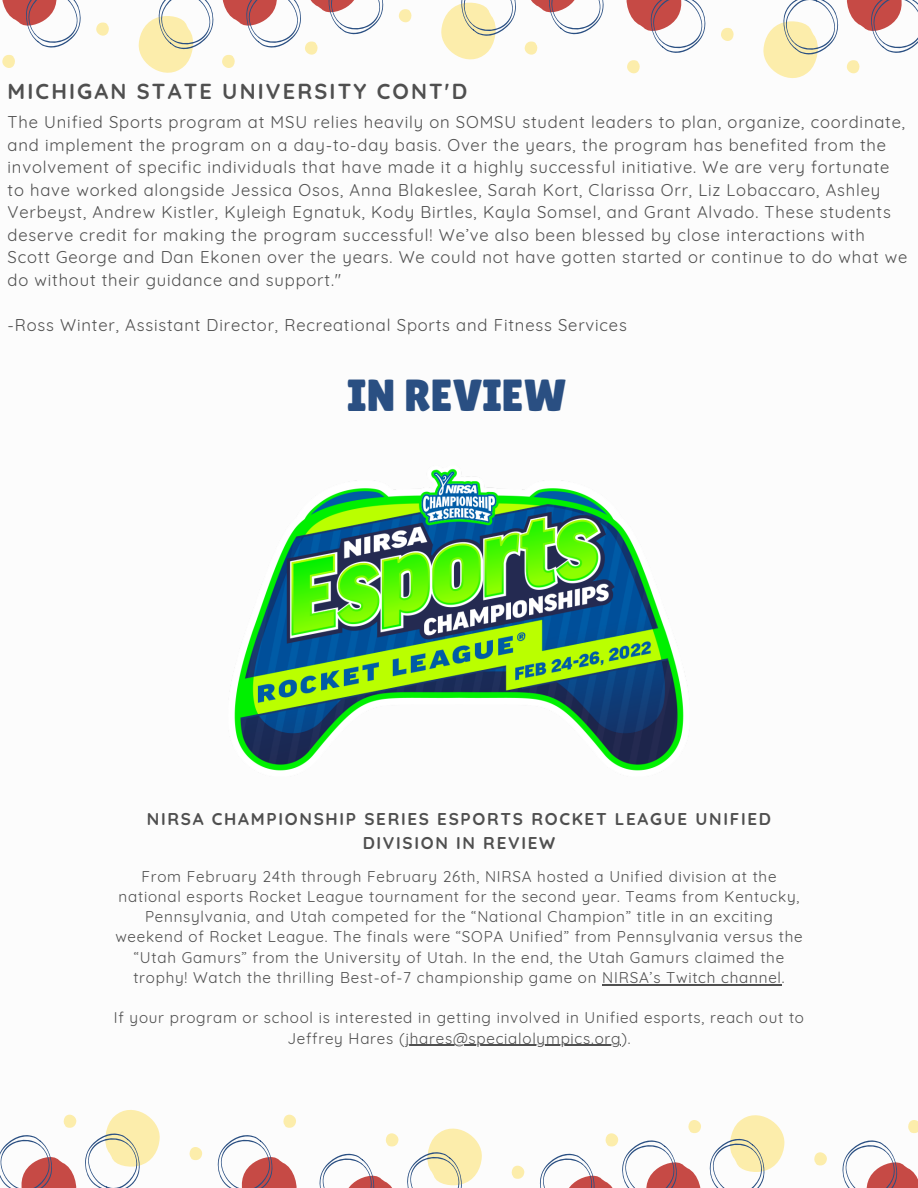
<style>
.page{position:relative;width:918px;height:1188px;background:#fff}
.page>*{position:absolute;margin:0;border:0;box-sizing:border-box;transform-origin:0 0}
.t1{font:44.85px "Lilita One";color:#2a4f82}
.t2{font:700 21.75px "Quicksand";letter-spacing:.1em;color:#4f4f4f}
.t3{font:700 17.1px/23.7px "Quicksand";letter-spacing:.1em;color:#4f4f4f;text-align:center}
.t4{font:16.65px/22.5px "Quicksand";letter-spacing:.05em;color:#4f4f4f}
.t5{font:15.3px/20.2px "Quicksand";letter-spacing:.05em;color:#4f4f4f;text-align:center}
</style>
<div class="page">
<svg style="left:2px;top:55px;width:13px;height:13px"></svg>
<svg style="left:2px;top:0;width:79px;height:48px"></svg>
<svg style="left:96px;top:22px;width:13px;height:14px"></svg>
<svg style="left:138px;top:0;width:246px;height:73px"></svg>
<svg style="left:399px;top:9px;width:13px;height:14px"></svg>
<svg style="left:524px;top:41px;width:14px;height:14px"></svg>
<svg style="left:441px;top:0;width:75px;height:59px"></svg>
<svg style="left:531px;top:0;width:73px;height:35px"></svg>
<svg style="left:627px;top:60px;width:13px;height:14px"></svg>
<svg style="left:626px;top:0;width:80px;height:53px"></svg>
<svg style="left:721px;top:28px;width:13px;height:13px"></svg>
<svg style="left:763px;top:0;width:155px;height:78px"></svg>
<svg style="left:908px;top:1120px;width:10px;height:13px"></svg>
<svg style="left:842px;top:1140px;width:76px;height:48px"></svg>
<svg style="left:814px;top:1152px;width:13px;height:14px"></svg>
<svg style="left:539px;top:1115px;width:246px;height:73px"></svg>
<svg style="left:511px;top:1165px;width:14px;height:14px"></svg>
<svg style="left:385px;top:1133px;width:14px;height:14px"></svg>
<svg style="left:407px;top:1129px;width:75px;height:59px"></svg>
<svg style="left:319px;top:1153px;width:74px;height:35px"></svg>
<svg style="left:283px;top:1114px;width:13px;height:14px"></svg>
<svg style="left:217px;top:1135px;width:80px;height:53px"></svg>
<svg style="left:189px;top:1147px;width:13px;height:13px"></svg>
<svg style="left:63px;top:1114px;width:14px;height:14px"></svg>
<svg style="left:85px;top:1110px;width:75px;height:78px"></svg>
<svg style="left:0;top:1135px;width:77px;height:53px"></svg>
<img style="left:230px;top:468px;width:457px;height:303px">
<hr style="left:602px;top:984px;width:180px;height:1px;background:#4f4f4f">
<hr style="left:405px;top:1045px;width:216px;height:1px;background:#4f4f4f">
<p class="t2" style="left:8px;top:77px;width:461px">MICHIGAN STATE UNIVERSITY CONT'D</p>
<p class="t4" style="left:8px;top:111px;width:901px">The Unified Sports program at MSU relies heavily on SOMSU student leaders to plan, organize, coordinate, and implement the program on a day-to-day basis. Over the years, the program has benefited from the involvement of specific individuals that have made it a highly successful initiative. We are very fortunate to have worked alongside Jessica Osos, Anna Blakeslee, Sarah Kort, Clarissa Orr, Liz Lobaccaro, Ashley Verbeyst, Andrew Kistler, Kyleigh Egnatuk, Kody Birtles, Kayla Somsel, and Grant Alvado. These students deserve credit for making the program successful! We’ve also been blessed by close interactions with Scott George and Dan Ekonen over the years. We could not have gotten started or continue to do what we do without their guidance and support."</p>
<p class="t4" style="left:8px;top:313px;width:621px">-Ross Winter, Assistant Director, Recreational Sports and Fitness Services</p>
<p class="t1" style="left:347px;top:370px;width:221px">IN REVIEW</p>
<p class="t3" style="left:147px;top:807px;width:626px">NIRSA CHAMPIONSHIP SERIES ESPORTS ROCKET LEAGUE UNIFIED<br>DIVISION IN REVIEW</p>
<p class="t5" style="left:115px;top:866px;width:689px">From February 24th through February 26th, NIRSA hosted a Unified division at the national esports Rocket League tournament for the second year. Teams from Kentucky, Pennsylvania, and Utah competed for the “National Champion” title in an exciting weekend of Rocket League. The finals were “SOPA Unified” from Pennsylvania versus the “Utah Gamurs” from the University of Utah. In the end, the Utah Gamurs claimed the trophy! Watch the thrilling Best-of-7 championship game on NIRSA’s Twitch channel.</p>
<p class="t5" style="left:114px;top:1008px;width:692px">If your program or school is interested in getting involved in Unified esports, reach out to<br>Jeffrey Hares (jhares@specialolympics.org).</p>
</div>
